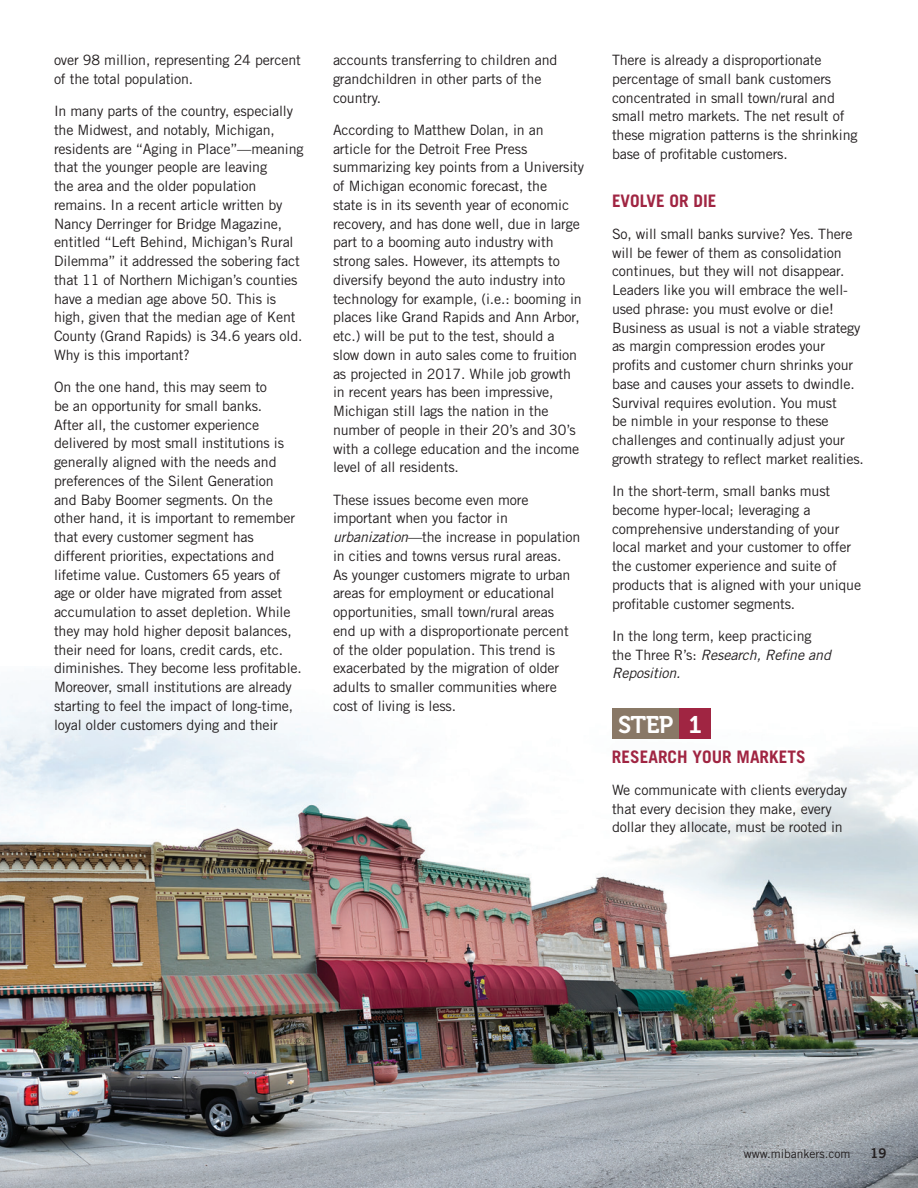
<style>
.page{position:relative;width:918px;height:1188px;background:#fff}
.page>*{position:absolute;margin:0;border:0;box-sizing:border-box;transform-origin:0 0}
.t1{font:24px "Museo 700";color:#fff}
.t2{font:700 17.25px "Trade Gothic LT Std";color:#a02542}
.t3{font:14.25px/18.8px "Trade Gothic";letter-spacing:-.01em;color:#231f20}
.t4{font:13.5px "Trade Gothic LT Std Bd 2";color:#231f20}
.t5{font:12px "Trade Gothic";color:#231f20}
.s1{font-style:italic}
</style>
<div class="page">
<img style="left:0;top:689px;width:918px;height:499px">
<div style="left:612px;top:709px;width:68px;height:30px;background:#897866"></div>
<div style="left:680px;top:709px;width:31px;height:30px;background:#a02542"></div>
<p class="t3" style="left:54px;top:50px;width:248px">over 98 million, representing 24 percent of the total population.</p>
<p class="t3" style="left:54px;top:101px;width:251px">In many parts of the country, especially the Midwest, and notably, Michigan, residents are “Aging in Place”—meaning that the younger people are leaving<br>the area and the older population remains. In a recent article written by Nancy Derringer for Bridge Magazine, entitled “Left Behind, Michigan’s Rural Dilemma” it addressed the sobering fact that 11 of Northern Michigan’s counties have a median age above 50. This is high, given that the median age of Kent County (Grand Rapids) is 34.6 years old.<br>Why is this important?</p>
<p class="t3" style="left:54px;top:377px;width:249px">On the one hand, this may seem to<br>be an opportunity for small banks.<br>After all, the customer experience delivered by most small institutions is generally aligned with the needs and preferences of the Silent Generation<br>and Baby Boomer segments. On the other hand, it is important to remember that every customer segment has different priorities, expectations and lifetime value. Customers 65 years of age or older have migrated from asset accumulation to asset depletion. While they may hold higher deposit balances, their need for loans, credit cards, etc. diminishes. They become less profitable.<br>Moreover, small institutions are already starting to feel the impact of long-time, loyal older customers dying and their</p>
<p class="t3" style="left:333px;top:51px;width:226px">accounts transferring to children and grandchildren in other parts of the country.</p>
<p class="t3" style="left:333px;top:120px;width:253px">According to Matthew Dolan, in an article for the Detroit Free Press summarizing key points from a University of Michigan economic forecast, the<br>state is in its seventh year of economic recovery, and has done well, due in large part to a booming auto industry with strong sales. However, its attempts to diversify beyond the auto industry into technology for example, (i.e.: booming in places like Grand Rapids and Ann Arbor, etc.) will be put to the test, should a slow down in auto sales come to fruition as projected in 2017. While job growth in recent years has been impressive, Michigan still lags the nation in the number of people in their 20’s and 30’s with a college education and the income level of all residents.</p>
<p class="t3" style="left:333px;top:490px;width:249px">These issues become even more important when you factor in <span class="s1">urbanization</span>—the increase in population in cities and towns versus rural areas.<br>As younger customers migrate to urban areas for employment or educational opportunities, small town/rural areas<br>end up with a disproportionate percent of the older population. This trend is exacerbated by the migration of older adults to smaller communities where cost of living is less.</p>
<p class="t3" style="left:612px;top:51px;width:247px">There is already a disproportionate percentage of small bank customers concentrated in small town/rural and small metro markets. The net result of these migration patterns is the shrinking base of profitable customers.</p>
<p class="t2" style="left:612px;top:190px;width:106px">EVOLVE OR DIE</p>
<p class="t3" style="left:612px;top:224px;width:253px">So, will small banks survive? Yes. There will be fewer of them as consolidation continues, but they will not disappear.<br>Leaders like you will embrace the well&shy;used phrase: you must evolve or die!<br>Business as usual is not a viable strategy as margin compression erodes your profits and customer churn shrinks your base and causes your assets to dwindle.<br>Survival requires evolution. You must<br>be nimble in your response to these challenges and continually adjust your growth strategy to reflect market realities.</p>
<p class="t3" style="left:612px;top:481px;width:251px">In the short-term, small banks must become hyper-local; leveraging a comprehensive understanding of your local market and your customer to offer the customer experience and suite of products that is aligned with your unique profitable customer segments.</p>
<p class="t3" style="left:612px;top:626px;width:220px">In the long term, keep practicing the Three R’s: <span class="s1">Research, Refine and<br>Reposition.</span></p>
<h1 class="t1" style="left:618px;top:711px;width:85px">STEP 1</h1>
<p class="t2" style="left:612px;top:746px;width:195px">RESEARCH YOUR MARKETS</p>
<p class="t3" style="left:612px;top:780px;width:237px">We communicate with clients everyday that every decision they make, every dollar they allocate, must be rooted in</p>
<p class="t5" style="left:744px;top:1147px;width:108px">www.mibankers.com</p>
<p class="t4" style="left:870px;top:1145px;width:18px">19</p>
</div>
